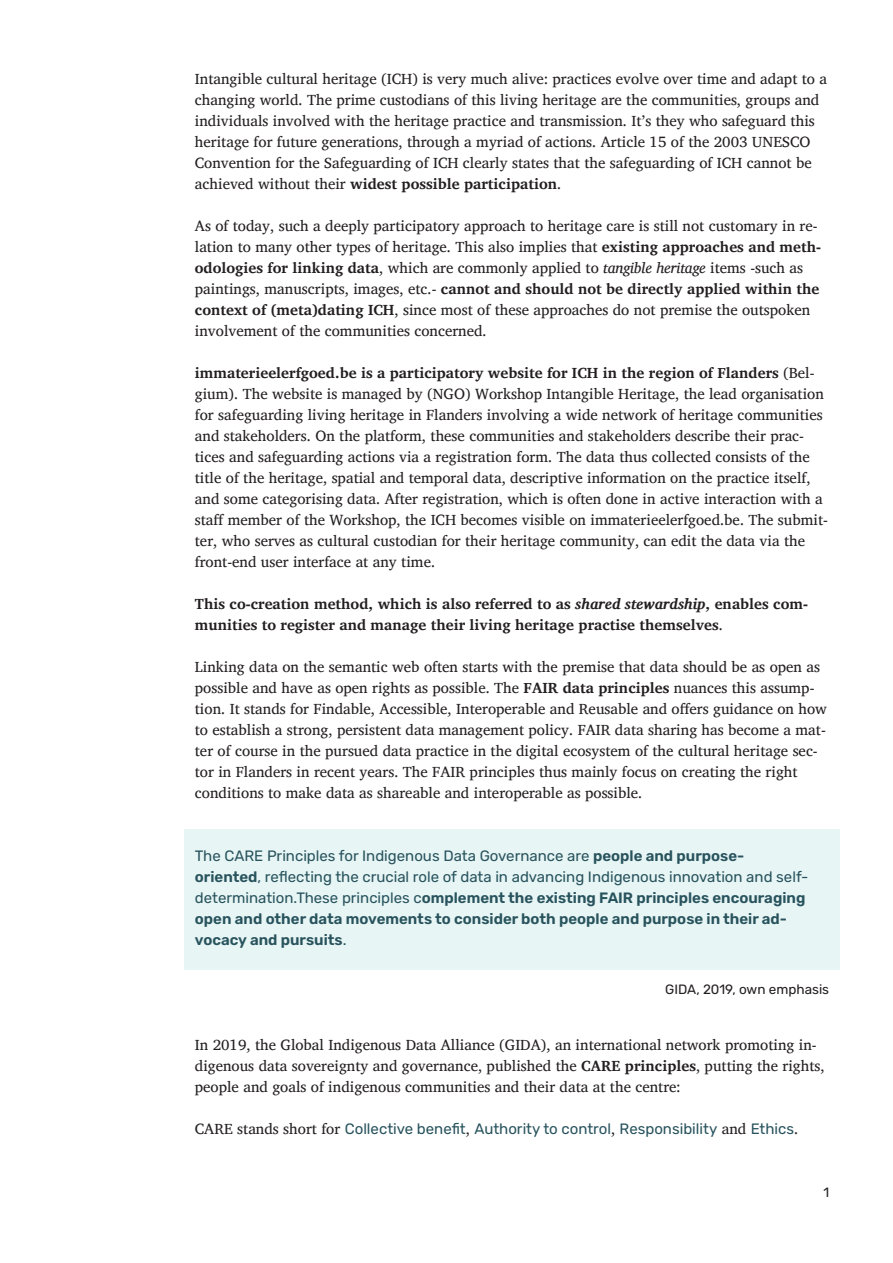
<style>
.page{position:relative;width:893px;height:1263px;background:#fff}
.page>*{position:absolute;margin:0;border:0;box-sizing:border-box;transform-origin:0 0}
.t1{font:15px "Charis SIL";color:#231f20}
.t2{font:700 15px "Charis SIL";color:#231f20}
.t3{font:15px "Rubik";color:#28535d}
.t4{font:600 15px "Rubik";color:#28535d}
.t5{font:13.5px "Rubik";color:#231f20}
.s1{font-weight:400}
.s2{font-weight:700}
.s3{font-style:italic}
.s4{font-weight:600}
.s5{font-family:"Charis SIL";color:#231f20}
</style>
<div class="page">
<div style="left:184px;top:830px;width:656px;height:140px;background:#e7f5f5"></div>
<p class="t1" style="left:195px;top:66px;width:634px">Intangible cultural heritage (ICH) is very much alive: practices evolve over time and adapt to a</p>
<p class="t1" style="left:195px;top:87px;width:626px">changing world. The prime custodians of this living heritage are the communities, groups and</p>
<p class="t1" style="left:195px;top:108px;width:621px">individuals involved with the heritage practice and transmission. It’s they who safeguard this</p>
<p class="t1" style="left:195px;top:129px;width:617px">heritage for future generations, through a myriad of actions. Article 15 of the 2003 UNESCO</p>
<p class="t1" style="left:195px;top:150px;width:618px">Convention for the Safeguarding of ICH clearly states that the safeguarding of ICH cannot be</p>
<p class="t2" style="left:195px;top:171px;width:368px"><span class="s1">achieved without their</span> widest possible participation<span class="s1">.</span></p>
<p class="t1" style="left:195px;top:213px;width:624px">As of today, such a deeply participatory approach to heritage care is still not customary in re-</p>
<p class="t1" style="left:195px;top:234px;width:628px">lation to many other types of heritage. This also implies that <span class="s2">existing approaches and meth-</span></p>
<p class="t1" style="left:195px;top:255px;width:610px"><span class="s2">odologies for linking data</span>, which are commonly applied to <span class="s3">tangible heritage</span> items -such as</p>
<p class="t2" style="left:195px;top:276px;width:626px"><span class="s1">paintings, manuscripts, images, etc.-</span> cannot and should not be directly applied within the</p>
<p class="t1" style="left:195px;top:297px;width:617px"><span class="s2">context of (meta)dating ICH</span>, since most of these approaches do not premise the outspoken</p>
<p class="t1" style="left:195px;top:318px;width:293px">involvement of the communities concerned.</p>
<p class="t2" style="left:195px;top:360px;width:621px">immaterieelerfgoed.be is a participatory website for ICH in the region of Flanders <span class="s1">(Bel-</span></p>
<p class="t1" style="left:195px;top:381px;width:630px">gium). The website is managed by (NGO) Workshop Intangible Heritage, the lead organisation</p>
<p class="t1" style="left:195px;top:402px;width:629px">for safeguarding living heritage in Flanders involving a wide network of heritage communities</p>
<p class="t1" style="left:195px;top:423px;width:611px">and stakeholders. On the platform, these communities and stakeholders describe their prac-</p>
<p class="t1" style="left:195px;top:444px;width:616px">tices and safeguarding actions via a registration form. The data thus collected consists of the</p>
<p class="t1" style="left:195px;top:465px;width:617px">title of the heritage, spatial and temporal data, descriptive information on the practice itself,</p>
<p class="t1" style="left:195px;top:486px;width:629px">and some categorising data. After registration, which is often done in active interaction with a</p>
<p class="t1" style="left:195px;top:507px;width:635px">staff member of the Workshop, the ICH becomes visible on immaterieelerfgoed.be. The submit-</p>
<p class="t1" style="left:195px;top:528px;width:612px">ter, who serves as cultural custodian for their heritage community, can edit the data via the</p>
<p class="t1" style="left:195px;top:549px;width:242px">front-end user interface at any time.</p>
<p class="t2" style="left:195px;top:591px;width:615px">This co-creation method, which is also referred to as <span class="s3">shared stewardship</span>, enables com-</p>
<p class="t2" style="left:195px;top:612px;width:530px">munities to register and manage their living heritage practise themselves<span class="s1">.</span></p>
<p class="t1" style="left:195px;top:654px;width:627px">Linking data on the semantic web often starts with the premise that data should be as open as</p>
<p class="t1" style="left:195px;top:675px;width:621px">possible and have as open rights as possible. The <span class="s2">FAIR data principles</span> nuances this assump-</p>
<p class="t1" style="left:195px;top:696px;width:634px">tion. It stands for Findable, Accessible, Interoperable and Reusable and offers guidance on how</p>
<p class="t1" style="left:195px;top:717px;width:632px">to establish a strong, persistent data management policy. FAIR data sharing has become a mat-</p>
<p class="t1" style="left:195px;top:738px;width:624px">ter of course in the pursued data practice in the digital ecosystem of the cultural heritage sec-</p>
<p class="t1" style="left:195px;top:759px;width:604px">tor in Flanders in recent years. The FAIR principles thus mainly focus on creating the right</p>
<p class="t1" style="left:195px;top:780px;width:449px">conditions to make data as shareable and interoperable as possible.</p>
<p class="t3" style="left:195px;top:847px;width:551px">The CARE Principles for Indigenous Data Governance are <span class="s4">people and purpose-</span></p>
<p class="t3" style="left:195px;top:868px;width:615px"><span class="s4">oriented</span>, reflecting the crucial role of data in advancing Indigenous innovation and self-</p>
<p class="t4" style="left:195px;top:889px;width:612px"><span class="s1">determination.These principles c</span>omplement the existing FAIR principles encouraging</p>
<p class="t4" style="left:195px;top:910px;width:594px">open and other data movements to consider both people and purpose in their ad-</p>
<p class="t4" style="left:195px;top:931px;width:153px">vocacy and pursuits<span class="s1">.</span></p>
<p class="t5" style="left:665px;top:981px;width:165px">GIDA, 2019, own emphasis</p>
<p class="t1" style="left:195px;top:1032px;width:623px">In 2019, the Global Indigenous Data Alliance (GIDA), an international network promoting in-</p>
<p class="t1" style="left:195px;top:1053px;width:631px">digenous data sovereignty and governance, published the <span class="s2">CARE principles</span>, putting the rights,</p>
<p class="t1" style="left:195px;top:1074px;width:487px">people and goals of indigenous communities and their data at the centre:</p>
<p class="t3" style="left:195px;top:1120px;width:605px"><span class="s5">CARE stands short for</span> Collective benefit<span class="s5">,</span> Authority to control<span class="s5">,</span> Responsibility <span class="s5">and</span> Ethics<span class="s5">.</span></p>
<p class="t5" style="left:823px;top:1184px;width:7px">1</p>
</div>
